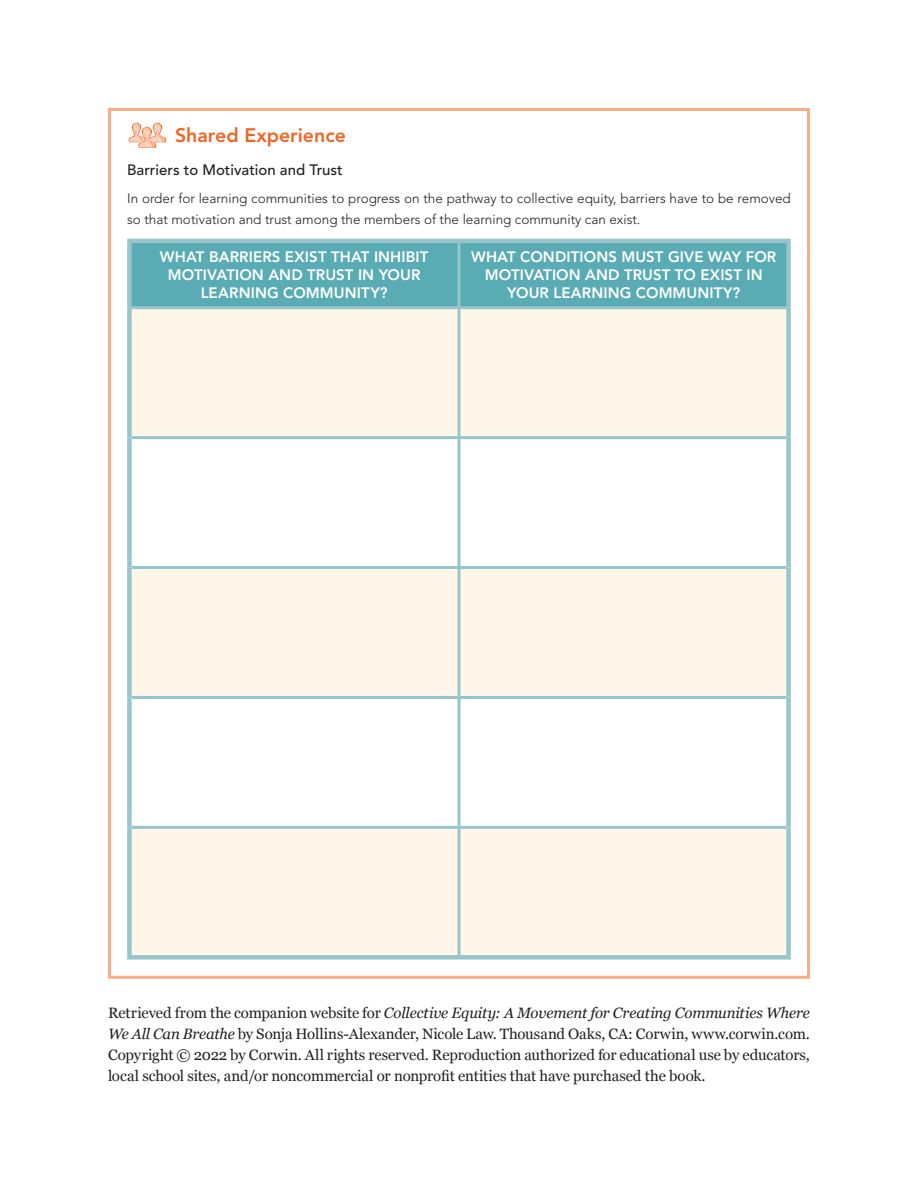
<style>
.page{position:relative;width:918px;height:1188px;background:#fff}
.page>*{position:absolute;margin:0;border:0;box-sizing:border-box;transform-origin:0 0}
.SE3_TI{font:800 19.5px "Avenir LT Std";color:#f26423}
.t1{font:15px/21px "Georgia";letter-spacing:-.005em;color:#231f20;text-align:justify}
.Art_Table_Column_Hea{font:800 15px/18px "Avenir LT Std";letter-spacing:.005em;color:#fff;text-align:center}
.SE1_H1{font:500 15px "Avenir LT Std";color:#231f20}
.SE1_FL{font:300 13.5px/21px "Avenir LT Std";color:#231f20}
.s1{font-style:italic}
</style>
<div class="page">
<div style="left:132px;top:243px;width:654px;height:63px;background:#59abb4"></div>
<svg style="left:132px;top:309px;width:654px;height:646px;fill:#fef6e8"></svg>
<hr style="left:127px;top:239px;width:332px;height:4px;background:#97c5cc">
<div style="left:127px;top:243px;width:5px;height:65px;background:#97c5cc"></div>
<hr style="left:459px;top:239px;width:332px;height:4px;background:#97c5cc">
<div style="left:786px;top:243px;width:5px;height:65px;background:#97c5cc"></div>
<div style="left:127px;top:308px;width:5px;height:130px;background:#97c5cc"></div>
<div style="left:786px;top:308px;width:5px;height:130px;background:#97c5cc"></div>
<div style="left:127px;top:438px;width:5px;height:130px;background:#97c5cc"></div>
<div style="left:786px;top:438px;width:5px;height:130px;background:#97c5cc"></div>
<div style="left:127px;top:568px;width:5px;height:129px;background:#97c5cc"></div>
<div style="left:786px;top:568px;width:5px;height:129px;background:#97c5cc"></div>
<div style="left:127px;top:697px;width:5px;height:130px;background:#97c5cc"></div>
<div style="left:786px;top:697px;width:5px;height:130px;background:#97c5cc"></div>
<div style="left:127px;top:827px;width:5px;height:128px;background:#97c5cc"></div>
<div style="left:786px;top:827px;width:5px;height:128px;background:#97c5cc"></div>
<div style="left:127px;top:955px;width:332px;height:5px;background:#97c5cc"></div>
<div style="left:459px;top:955px;width:332px;height:5px;background:#97c5cc"></div>
<hr style="left:458px;top:243px;width:2px;height:63px;background:#97c5cc">
<hr style="left:132px;top:306px;width:327px;height:3px;background:#97c5cc">
<hr style="left:459px;top:306px;width:327px;height:3px;background:#97c5cc">
<hr style="left:458px;top:309px;width:2px;height:127px;background:#97c5cc">
<hr style="left:132px;top:436px;width:327px;height:3px;background:#97c5cc">
<hr style="left:459px;top:436px;width:327px;height:3px;background:#97c5cc">
<hr style="left:458px;top:439px;width:2px;height:127px;background:#97c5cc">
<hr style="left:132px;top:566px;width:327px;height:3px;background:#97c5cc">
<hr style="left:459px;top:566px;width:327px;height:3px;background:#97c5cc">
<hr style="left:458px;top:569px;width:2px;height:127px;background:#97c5cc">
<hr style="left:132px;top:696px;width:327px;height:3px;background:#97c5cc">
<hr style="left:459px;top:696px;width:327px;height:3px;background:#97c5cc">
<hr style="left:458px;top:699px;width:2px;height:127px;background:#97c5cc">
<hr style="left:132px;top:826px;width:327px;height:3px;background:#97c5cc">
<hr style="left:459px;top:826px;width:327px;height:3px;background:#97c5cc">
<hr style="left:458px;top:829px;width:2px;height:126px;background:#97c5cc">
<div style="left:108px;top:108px;width:702px;height:871px;border:3px solid #f9ad81"></div>
<svg style="left:129px;top:123px;width:37px;height:25px"></svg>
<p class="SE3_TI" style="left:175px;top:124px;width:172px">Shared Experience</p>
<p class="SE1_H1" style="left:127px;top:161px;width:217px">Barriers to Motivation and Trust</p>
<p class="SE1_FL" style="left:127px;top:188px;width:665px">In order for learning communities to progress on the pathway to collective equity, barriers have to be removed so that motivation and trust among the members of the learning community can exist.</p>
<p class="Art_Table_Column_Hea" style="left:160px;top:248px;width:270px">WHAT BARRIERS EXIST THAT INHIBIT<br>MOTIVATION AND TRUST IN YOUR<br>LEARNING COMMUNITY?</p>
<p class="Art_Table_Column_Hea" style="left:471px;top:248px;width:307px">WHAT CONDITIONS MUST GIVE WAY FOR<br>MOTIVATION AND TRUST TO EXIST IN<br>YOUR LEARNING COMMUNITY?</p>
<p class="t1" style="left:108px;top:1001px;width:704px">Retrieved from the companion website for <span class="s1">Collective Equity: A Movement for Creating Communities Where We All Can Breathe</span> by Sonja Hollins-Alexander, Nicole Law. Thousand Oaks, CA: Corwin, www.corwin.com.<br>Copyright © 2022 by Corwin. All rights reserved. Reproduction authorized for educational use by educators, local school sites, and/or noncommercial or nonprofit entities that have purchased the book.</p>
</div>
